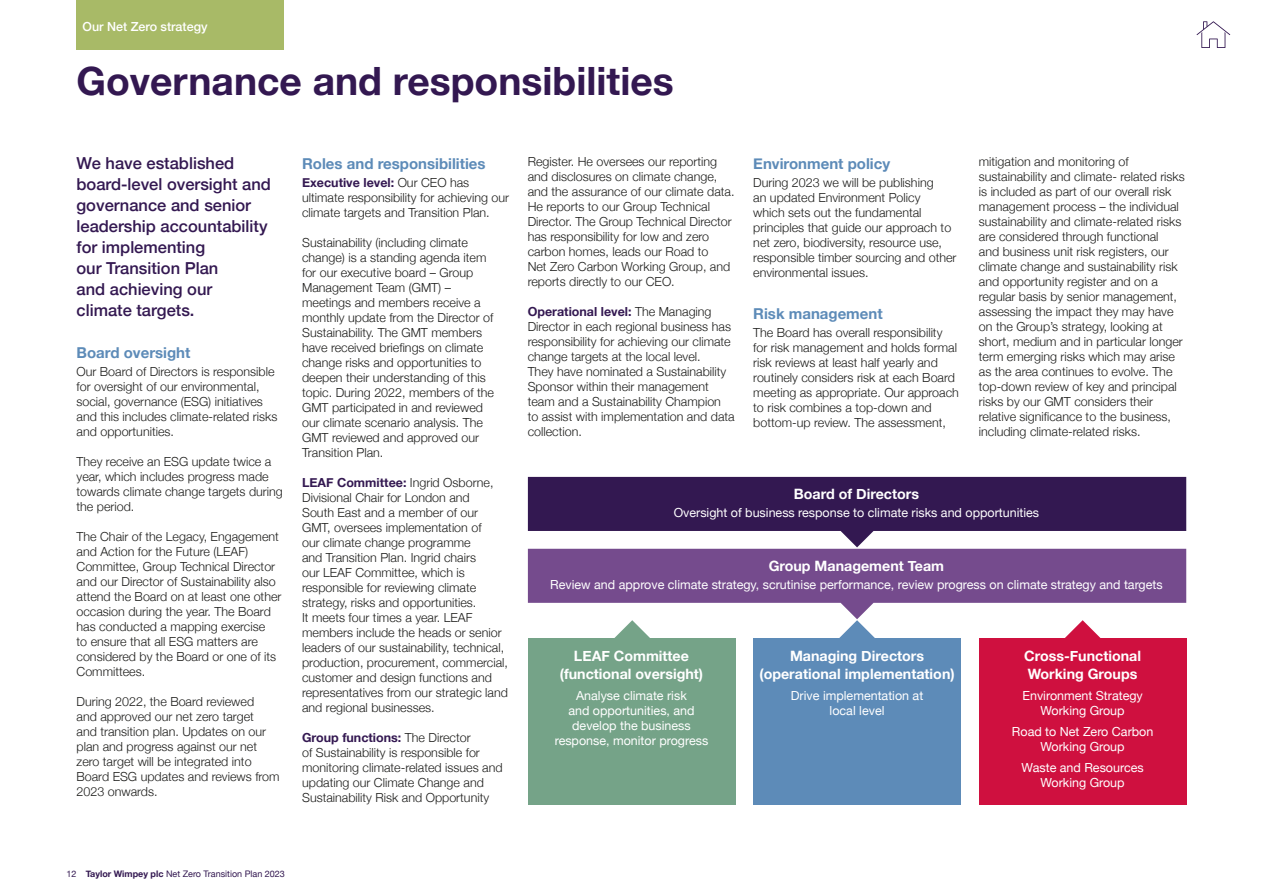
<style>
.page{position:relative;width:1263px;height:893px;background:#fff}
.page>*{position:absolute;margin:0;border:0;box-sizing:border-box;transform-origin:0 0}
.t1{font:700 39px "Helvetica Neue";color:#331851}
.t2{font:500 16.5px/21px "Helvetica Neue";color:#331851}
.t3{font:700 15px "Helvetica Neue";color:#5d8bb8}
.t4{font:700 14.25px/18px "Helvetica Neue";color:#fff;text-align:center}
.t5{font:300 12.45px/15px "Helvetica Neue";color:#1d1d1b}
.t6{font:12.45px/15px "Helvetica Neue";color:#fff;text-align:center}
.t7{font:500 12.45px "Helvetica Neue";color:#fff}
.t8{font:9px "Helvetica Neue";color:#331851}
.s1{font-weight:700;color:#331851}
.s2{font-weight:700}
</style>
<div class="page">
<svg style="left:839px;top:620px;width:36px;height:18px"></svg>
<svg style="left:614px;top:620px;width:36px;height:18px"></svg>
<svg style="left:1065px;top:620px;width:36px;height:18px"></svg>
<div style="left:77px;top:0;width:207px;height:49px;background:#a8ba67"></div>
<div style="left:753px;top:638px;width:208px;height:167px;background:#5d8bb8"></div>
<div style="left:979px;top:638px;width:207px;height:167px;background:#cf103f"></div>
<div style="left:528px;top:638px;width:207px;height:167px;background:#75a388"></div>
<svg style="left:528px;top:477px;width:658px;height:70px;fill:#331851"></svg>
<svg style="left:528px;top:549px;width:658px;height:70px;fill:#754b8d"></svg>
<svg style="left:1196px;top:21px;width:34px;height:27px"></svg>
<p class="t7" style="left:83px;top:17px;width:127px">Our Net Zero strategy</p>
<h1 class="t1" style="left:77px;top:50px;width:599px">Governance and responsibilities</h1>
<h2 class="t2" style="left:77px;top:151px;width:196px">We have established board-level oversight and governance and senior leadership accountability for implementing<br>our Transition Plan<br>and achieving our climate targets.</h2>
<p class="t3" style="left:77px;top:341px;width:115px">Board oversight</p>
<p class="t5" style="left:77px;top:363px;width:202px">Our Board of Directors is responsible for oversight of our environmental, social, governance (ESG) initiatives and this includes climate-related risks and opportunities.</p>
<p class="t5" style="left:77px;top:453px;width:208px">They receive an ESG update twice a year, which includes progress made towards climate change targets during the period.</p>
<p class="t5" style="left:77px;top:528px;width:206px">The Chair of the Legacy, Engagement and Action for the Future (LEAF)<br>Committee, Group Technical Director and our Director of Sustainability also attend the Board on at least one other occasion during the year. The Board has conducted a mapping exercise<br>to ensure that all ESG matters are considered by the Board or one of its Committees.</p>
<p class="t5" style="left:77px;top:693px;width:205px">During 2022, the Board reviewed<br>and approved our net zero target<br>and transition plan. Updates on our plan and progress against our net zero target will be integrated into<br>Board ESG updates and reviews from<br>2023 onwards.</p>
<p class="t3" style="left:302px;top:152px;width:185px">Roles and responsibilities</p>
<p class="t5" style="left:302px;top:174px;width:208px"><span class="s1">Executive level:</span> Our CEO has ultimate responsibility for achieving our climate targets and Transition Plan.</p>
<p class="t5" style="left:302px;top:234px;width:193px">Sustainability (including climate change) is a standing agenda item for our executive board – Group<br>Management Team (GMT) – meetings and members receive a monthly update from the Director of<br>Sustainability. The GMT members have received briefings on climate change risks and opportunities to deepen their understanding of this topic. During 2022, members of the<br>GMT participated in and reviewed our climate scenario analysis. The<br>GMT reviewed and approved our<br>Transition Plan.</p>
<p class="t5" style="left:302px;top:474px;width:207px"><span class="s1">LEAF Committee:</span> Ingrid Osborne, Divisional Chair for London and<br>South East and a member of our GMT, oversees implementation of<br>our climate change programme<br>and Transition Plan. Ingrid chairs<br>our LEAF Committee, which is responsible for reviewing climate strategy, risks and opportunities.<br>It meets four times a year. LEAF members include the heads or senior leaders of our sustainability, technical, production, procurement, commercial, customer and design functions and representatives from our strategic land and regional businesses.</p>
<p class="t5" style="left:302px;top:729px;width:202px"><span class="s1">Group functions:</span> The Director<br>of Sustainability is responsible for monitoring climate-related issues and updating our Climate Change and Sustainability Risk and Opportunity</p>
<p class="t5" style="left:528px;top:153px;width:208px">Register. He oversees our reporting and disclosures on climate change, and the assurance of our climate data.<br>He reports to our Group Technical Director. The Group Technical Director has responsibility for low and zero carbon homes, leads our Road to<br>Net Zero Carbon Working Group, and reports directly to our CEO.</p>
<p class="t5" style="left:528px;top:303px;width:208px"><span class="s1">Operational level:</span> The Managing Director in each regional business has responsibility for achieving our climate change targets at the local level.<br>They have nominated a Sustainability Sponsor within their management team and a Sustainability Champion to assist with implementation and data collection.</p>
<p class="t3" style="left:753px;top:152px;width:138px">Environment policy</p>
<p class="t5" style="left:753px;top:174px;width:205px">During 2023 we will be publishing<br>an updated Environment Policy<br>which sets out the fundamental principles that guide our approach to net zero, biodiversity, resource use, responsible timber sourcing and other environmental issues.</p>
<p class="t3" style="left:753px;top:302px;width:131px">Risk management</p>
<p class="t5" style="left:753px;top:324px;width:207px">The Board has overall responsibility for risk management and holds formal risk reviews at least half yearly and routinely considers risk at each Board meeting as appropriate. Our approach to risk combines a top-down and bottom-up review. The assessment,</p>
<p class="t5" style="left:979px;top:153px;width:208px">mitigation and monitoring of sustainability and climate- related risks is included as part of our overall risk management process – the individual sustainability and climate-related risks are considered through functional<br>and business unit risk registers, our climate change and sustainability risk and opportunity register and on a regular basis by senior management, assessing the impact they may have on the Group’s strategy, looking at short, medium and in particular longer term emerging risks which may arise as the area continues to evolve. The top-down review of key and principal risks by our GMT considers their relative significance to the business, including climate-related risks.</p>
<p class="t4" style="left:794px;top:485px;width:127px">Board of Directors</p>
<p class="t6" style="left:674px;top:506px;width:367px">Oversight of business response to climate risks and opportunities</p>
<p class="t4" style="left:769px;top:557px;width:177px">Group Management Team</p>
<p class="t6" style="left:550px;top:578px;width:614px">Review and approve climate strategy, scrutinise performance, review progress on climate strategy and targets</p>
<p class="t4" style="left:560px;top:647px;width:145px">LEAF Committee (functional oversight)</p>
<p class="t6" style="left:555px;top:689px;width:155px">Analyse climate risk<br>and opportunities, and develop the business response, monitor progress</p>
<p class="t4" style="left:759px;top:647px;width:197px">Managing Directors (operational implementation)</p>
<p class="t6" style="left:791px;top:689px;width:134px">Drive implementation at local level</p>
<p class="t4" style="left:1024px;top:647px;width:118px;text-align:left">Cross-Functional<br>Working Groups</p>
<p class="t6" style="left:1022px;top:689px;width:122px">Environment Strategy<br>Working Group</p>
<p class="t6" style="left:1012px;top:725px;width:143px">Road to Net Zero Carbon<br>Working Group</p>
<p class="t6" style="left:1022px;top:761px;width:124px">Waste and Resources<br>Working Group</p>
<p class="t8" style="left:67px;top:867px;width:220px">12 <span class="s2">Taylor Wimpey plc</span> Net Zero Transition Plan 2023</p>
</div>
